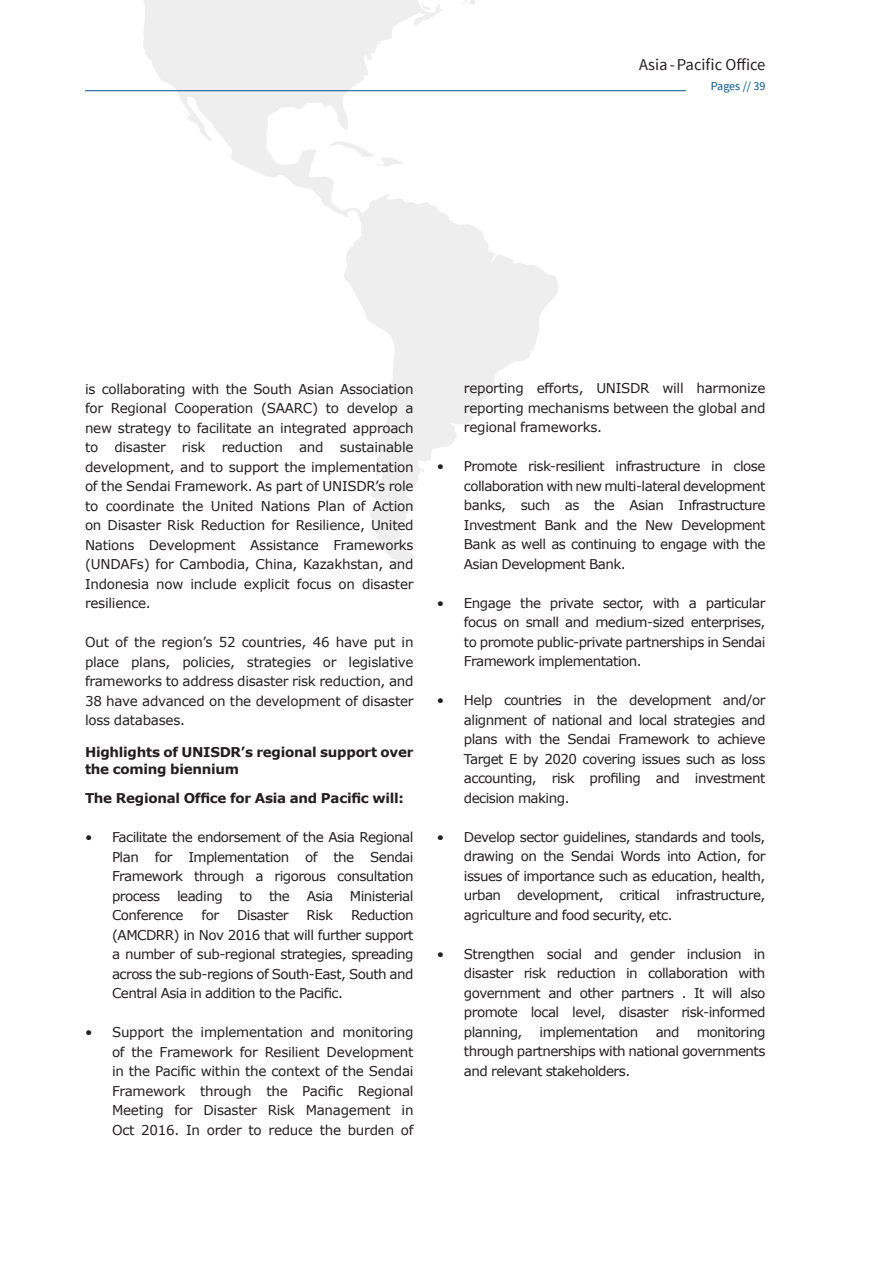
<style>
.page{position:relative;width:893px;height:1263px;background:#fff}
.page>*{position:absolute;margin:0;border:0;box-sizing:border-box;transform-origin:0 0}
.t1{font:16.5px "Source Sans Pro";color:#231f20}
.t2{font:13.5px/19.5px "Verdana";letter-spacing:-.04em;color:#231f20;text-align:justify}
.t3{font:700 13.5px/16.2px "Verdana";letter-spacing:-.02em;color:#231f20}
.t4{font:12px "Source Sans Pro";color:#005294}
</style>
<div class="page">
<svg style="left:85px;top:0;width:475px;height:562px"></svg>
<svg style="left:329px;top:141px;width:74px;height:26px"></svg>
<svg style="left:445px;top:0;width:30px;height:5px"></svg>
<svg style="left:421px;top:5px;width:11px;height:6px"></svg>
<svg style="left:376px;top:466px;width:3px;height:10px"></svg>
<svg style="left:383px;top:540px;width:16px;height:14px"></svg>
<svg style="left:385px;top:202px;width:7px;height:7px"></svg>
<hr style="left:85px;top:90px;width:601px;height:1px;background:#005294">
<p class="t1" style="left:639px;top:54px;width:128px">Asia-Pacific Office</p>
<p class="t4" style="left:711px;top:79px;width:56px">Pages // 39</p>
<p class="t2" style="left:85px;top:379px;width:330px">is collaborating with the South Asian Association for Regional Cooperation (SAARC) to develop a new strategy to facilitate an integrated approach to disaster risk reduction and sustainable development, and to support the implementation of the Sendai Framework. As part of UNISDR’s role to coordinate the United Nations Plan of Action on Disaster Risk Reduction for Resilience, United Nations Development Assistance Frameworks (UNDAFs) for Cambodia, China, Kazakhstan, and Indonesia now include explicit focus on disaster resilience.</p>
<p class="t2" style="left:85px;top:632px;width:330px">Out of the region’s 52 countries, 46 have put in place plans, policies, strategies or legislative frameworks to address disaster risk reduction, and 38 have advanced on the development of disaster loss databases.</p>
<p class="t3" style="left:85px;top:744px;width:330px">Highlights of UNISDR’s regional support over the coming biennium</p>
<p class="t3" style="left:85px;top:790px;width:320px">The Regional Office for Asia and Pacific will:</p>
<p class="t2" style="left:112px;top:827px;width:303px;text-indent:-27px">• Facilitate the endorsement of the Asia Regional Plan for Implementation of the Sendai Framework through a rigorous consultation process leading to the Asia Ministerial Conference</p>
<p class="t2" style="left:201px;top:905px;width:19px">for</p>
<p class="t2" style="left:237px;top:905px;width:53px">Disaster</p>
<p class="t2" style="left:307px;top:905px;width:28px">Risk</p>
<p class="t2" style="left:112px;top:905px;width:303px;text-indent:239px">Reduction (AMCDRR) in Nov 2016 that will further support a number of sub-regional strategies, spreading across the sub-regions of South-East, South and Central Asia in addition to the Pacific.</p>
<p class="t2" style="left:112px;top:1022px;width:303px;text-indent:-27px">• Support the implementation and monitoring of the Framework for Resilient Development in the Pacific within the context of the Sendai Framework through the Pacific Regional Meeting for Disaster Risk Management in Oct 2016. In order to reduce the burden of</p>
<p class="t2" style="left:464px;top:379px;width:303px">reporting efforts, UNISDR will harmonize reporting mechanisms between the global and regional frameworks.</p>
<p class="t2" style="left:464px;top:457px;width:303px;text-indent:-27px">• Promote risk-resilient infrastructure in close collaboration with new multi-lateral development banks, such as the Asian Infrastructure Investment Bank and the New Development Bank as well as continuing to engage with the Asian Development Bank.</p>
<p class="t2" style="left:464px;top:593px;width:303px;text-indent:-27px">• Engage the private sector, with a particular focus on small and medium-sized enterprises, to promote public-private partnerships in Sendai Framework implementation.</p>
<p class="t2" style="left:464px;top:691px;width:303px;text-indent:-27px">• Help countries in the development and/or alignment of national and local strategies and plans with the Sendai Framework to achieve Target E by 2020 covering issues such as loss accounting, risk profiling and investment decision making.</p>
<p class="t2" style="left:464px;top:827px;width:303px;text-indent:-27px">• Develop sector guidelines, standards and tools, drawing on the Sendai Words into Action, for issues of importance such as education, health, urban development, critical infrastructure, agriculture and food security, etc.</p>
<p class="t2" style="left:464px;top:944px;width:303px;text-indent:-27px">• Strengthen social and gender inclusion in disaster risk reduction in collaboration with government and other partners . It will also promote local level, disaster risk-informed planning,</p>
<p class="t2" style="left:540px;top:1022px;width:100px">implementation</p>
<p class="t2" style="left:656px;top:1022px;width:25px">and</p>
<p class="t2" style="left:464px;top:1022px;width:303px;text-indent:233px">monitoring through partnerships with national governments and relevant stakeholders.</p>
</div>
